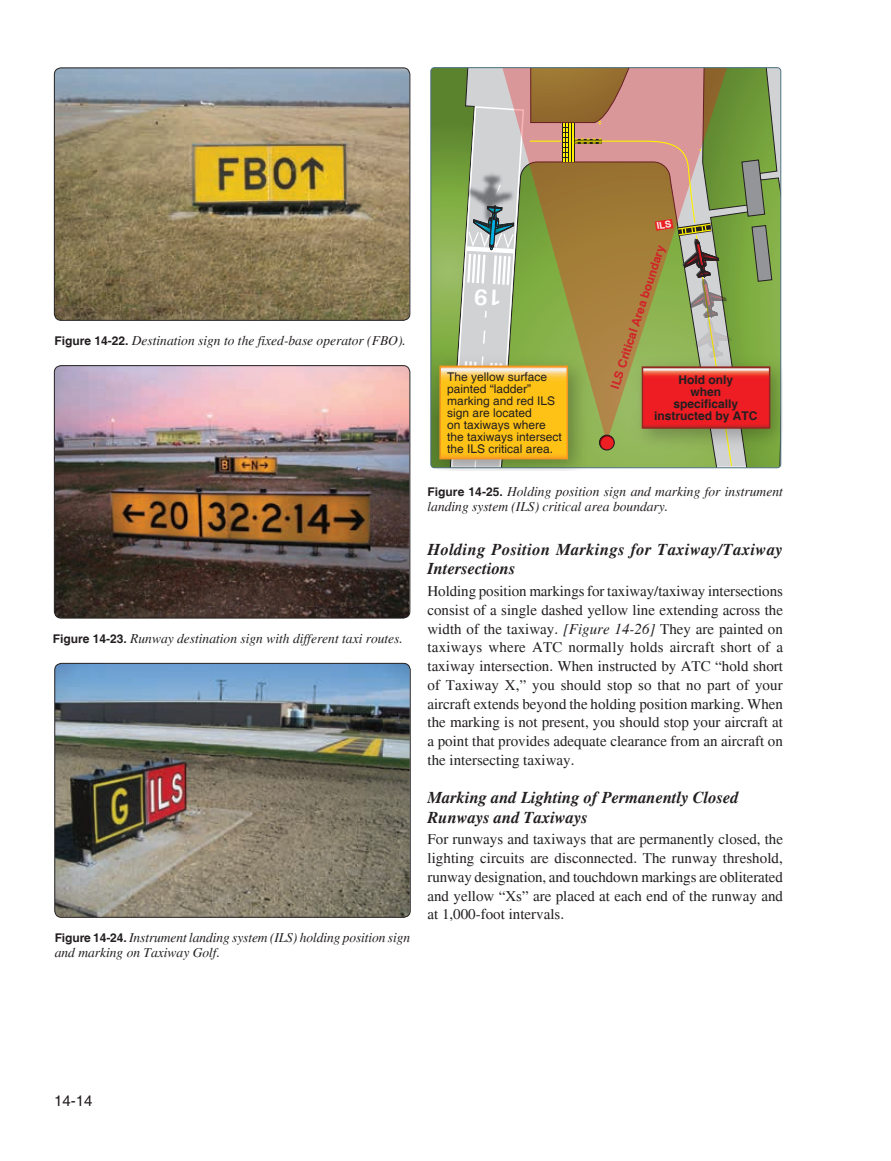
<style>
.page{position:relative;width:891px;height:1161px;background:#fff}
.page>*{position:absolute;margin:0;border:0;box-sizing:border-box;transform-origin:0 0}
.t1{font:italic 700 16.5px/19.5px "Times";color:#231f20}
.t2{font:italic 700 16.5px/19.5px "Times";letter-spacing:.025em;color:#231f20}
.t3{font:15px/18.8px "Times";color:#231f20;text-align:justify}
.t4{font:15px "Helvetica";color:#231f20}
.t5{font:italic 13.5px/15px "Times";color:#231f20}
.t6{font:12px/12px "Helvetica";color:#231f20}
.t7{font:700 12px/12px "Helvetica";color:#231f20;text-align:center}
.t8{font:700 12px "Swiss 721 BT";color:#d1232a}
.s1{font-family:"Helvetica";font-weight:700;font-style:normal;font-size:12px}
.s2{font-style:italic}
</style>
<div class="page">
<img style="left:54px;top:68px;width:355px;height:252px">
<div style="left:54px;top:68px;width:356px;height:253px;border:1px solid #231f20;border-radius:7px"></div>
<img style="left:54px;top:366px;width:355px;height:252px">
<div style="left:54px;top:365px;width:356px;height:253px;border:1px solid #231f20;border-radius:7px"></div>
<img style="left:55px;top:663px;width:355px;height:254px">
<div style="left:54px;top:663px;width:357px;height:255px;border:1px solid #231f20;border-radius:7px"></div>
<svg style="left:431px;top:68px;width:350px;height:401px;background:#a0945a"></svg>
<p class="t5" style="left:54px;top:333px;width:353px"><span class="s1">Figure 14-22.</span> Destination sign to the fixed-base operator (FBO).</p>
<p class="t5" style="left:53px;top:631px;width:352px"><span class="s1">Figure 14-23.</span> Runway destination sign with different taxi routes.</p>
<p class="t5" style="left:55px;top:930px;width:357px"><span class="s1">Figure 14-24.</span> Instrument landing system (ILS) holding position sign and marking on Taxiway Golf.</p>
<p class="t8" style="left:608px;top:386px;width:151px;rotate:-72deg">ILS Critical Area boundary</p>
<p class="t6" style="left:447px;top:372px;width:116px">The yellow surface painted “ladder” marking and red ILS sign are located<br>on taxiways where the taxiways intersect the ILS critical area.</p>
<p class="t5" style="left:427px;top:484px;width:357px"><span class="s1">Figure 14-25.</span> Holding position sign and marking for instrument landing system (ILS) critical area boundary.</p>
<p class="t7" style="left:654px;top:375px;width:105px">Hold only<br>when<br>specifically instructed by ATC</p>
<p class="t2" style="left:428px;top:540px;width:357px">Holding Position Markings for Taxiway/Taxiway<br>Intersections</p>
<p class="t3" style="left:428px;top:582px;width:357px">Holding position markings for taxiway/taxiway intersections consist of a single dashed yellow line extending across the width of the taxiway. <span class="s2">[Figure 14-26]</span> They are painted on taxiways where ATC normally holds aircraft short of a taxiway intersection. When instructed by ATC “hold short of Taxiway X,” you should stop so that no part of your aircraft extends beyond the holding position marking. When the marking is not present, you should stop your aircraft at a point that provides adequate clearance from an aircraft on the intersecting taxiway.</p>
<p class="t1" style="left:428px;top:788px;width:313px">Marking and Lighting of Permanently Closed<br>Runways and Taxiways</p>
<p class="t3" style="left:428px;top:830px;width:357px">For runways and taxiways that are permanently closed, the lighting circuits are disconnected. The runway threshold, runway designation, and touchdown markings are obliterated and yellow “Xs” are placed at each end of the runway and at 1,000-foot intervals.</p>
<p class="t4" style="left:54px;top:1092px;width:40px">14-14</p>
</div>
